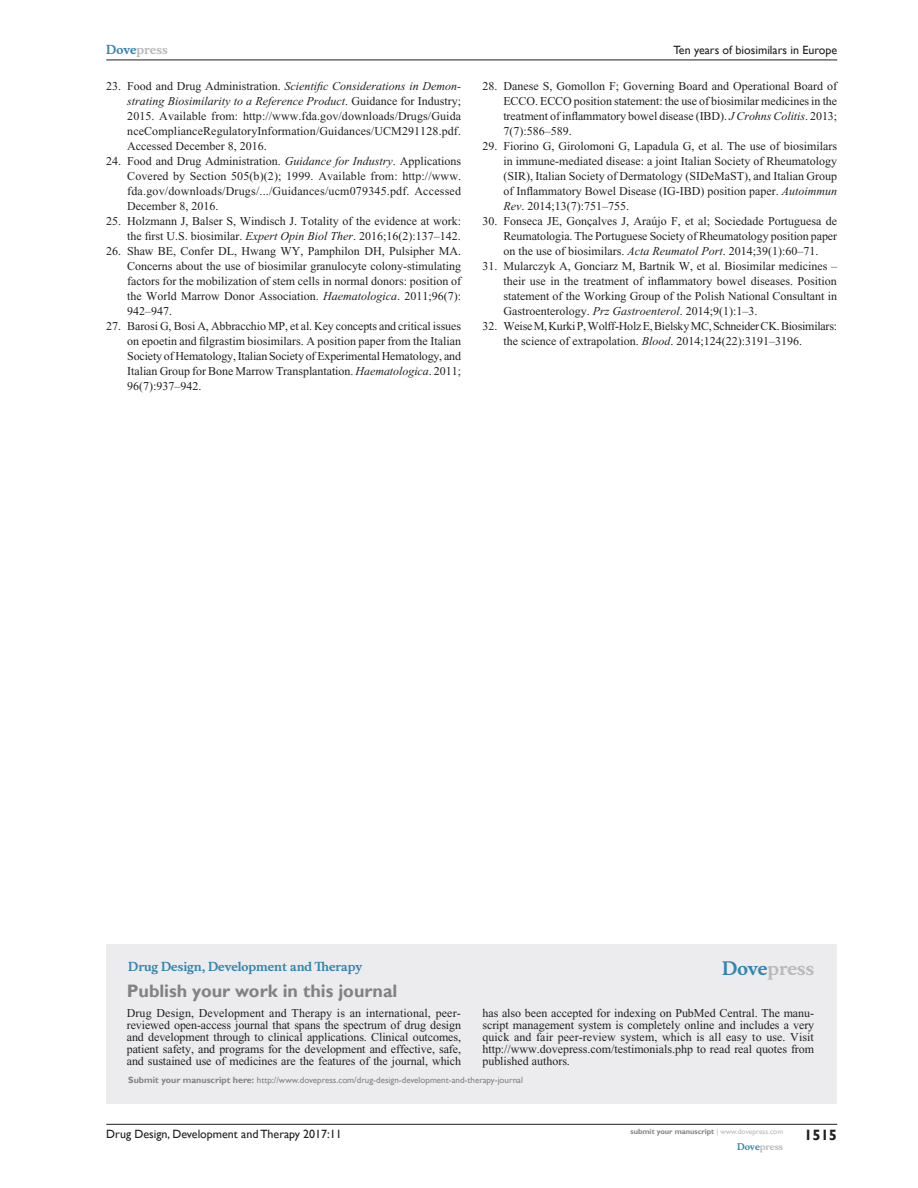
<style>
.page{position:relative;width:918px;height:1188px;background:#fff}
.page>*{position:absolute;margin:0;border:0;box-sizing:border-box;transform-origin:0 0}
.PromBx-H1{font:700 18px "Gill Sans";color:#808285}
.PromBx-Brand{font:700 18px "Musee";color:#b8b9bc}
.t1{font:700 15px "Gill Sans";color:#231f20}
.RefNL2{font:12px/15px "Times New Roman";color:#231f20;text-align:justify}
.PromBx-Tx{font:12px/12px "Times New Roman";letter-spacing:-.005em;color:#231f20;text-align:justify}
.RefNL2-2{font:12px/15px "Times New Roman";letter-spacing:-.02em;color:#231f20}
.t2{font:12px "Gill Sans";color:#231f20}
.PromBx-JrnlName{font:700 12px "Musee";color:#3485ae}
.t3{font:700 12px "Musee";color:#b8b9bc}
.PromBx-SubmitMssWebA{font:9px "Gill Sans";color:#808285}
.t4{font:700 9px "Musee";color:#b8b9bc}
.t5{font:700 7.5px "Gill Sans";color:#808285}
.s1{color:#3485ae}
.s2{font-style:italic}
.s3{font-weight:700}
.s4{font-weight:400;color:#b8b9bc}
</style>
<div class="page">
<div style="left:106px;top:944px;width:731px;height:159px;background:#ececee"></div>
<hr style="left:106px;top:1124px;width:731px;height:1px;background:#231f20">
<hr style="left:106px;top:60px;width:731px;height:1px;background:#231f20">
<p class="t3" style="left:106px;top:43px;width:63px"><span class="s1">Dove</span>press</p>
<p class="RefNL2" style="left:127px;top:79px;width:335px;text-indent:-21px">23. Food and Drug Administration. <span class="s2">Scientific Considerations in Demon&shy;strating Biosimilarity to a Reference Product</span>. Guidance for Industry; 2015. Available from: http://www.fda.gov/downloads/Drugs/Guida nceComplianceRegulatoryInformation/Guidances/UCM291128.pdf.<br>Accessed December 8, 2016.</p>
<p class="RefNL2" style="left:127px;top:154px;width:335px;text-indent:-21px">24. Food and Drug Administration. <span class="s2">Guidance for Industry</span>. Applications Covered by Section 505(b)(2); 1999. Available from: http://www. fda.gov/downloads/Drugs/.../Guidances/ucm079345.pdf. Accessed December 8, 2016.</p>
<p class="RefNL2" style="left:106px;top:214px;width:356px;text-align:right">25. Holzmann J, Balser S, Windisch J. Totality of the evidence at work: the first U.S. biosimilar. <span class="s2">Expert Opin Biol Ther</span>. 2016;16(2):137–142.</p>
<p class="RefNL2" style="left:127px;top:244px;width:335px;text-indent:-21px">26. Shaw BE, Confer DL, Hwang WY, Pamphilon DH, Pulsipher MA.<br>Concerns about the use of biosimilar granulocyte colony-stimulating factors for the mobilization of stem cells in normal donors: position of the World Marrow Donor Association. <span class="s2">Haematologica</span>. 2011;96(7):<br>942–947.</p>
<p class="RefNL2" style="left:127px;top:319px;width:335px;text-indent:-21px">27. Barosi G, Bosi A, Abbracchio MP, et al. Key concepts and critical issues on epoetin and filgrastim biosimilars. A position paper from the Italian Society of Hematology, Italian Society of Experimental Hematology, and Italian Group for Bone Marrow Transplantation. <span class="s2">Haematologica</span>. 2011; 96(7):937–942.</p>
<p class="t2" style="left:674px;top:43px;width:165px">Ten years of biosimilars in Europe</p>
<p class="RefNL2" style="left:503px;top:79px;width:335px;text-indent:-21px">28. Danese S, Gomollon F; Governing Board and Operational Board of ECCO. ECCO position statement: the use of biosimilar medicines in the treatment of inflammatory bowel disease (IBD). <span class="s2">J Crohns Colitis</span>. 2013; 7(7):586–589.</p>
<p class="RefNL2" style="left:503px;top:139px;width:335px;text-indent:-21px">29. Fiorino G, Girolomoni G, Lapadula G, et al. The use of biosimilars in immune-mediated disease: a joint Italian Society of Rheumatology (SIR), Italian Society of Dermatology (SIDeMaST), and Italian Group of Inflammatory Bowel Disease (IG-IBD) position paper. <span class="s2">Autoimmun Rev</span>. 2014;13(7):751–755.</p>
<p class="RefNL2" style="left:503px;top:214px;width:335px;text-indent:-21px">30. Fonseca JE, Gonçalves J, Araújo F, et al; Sociedade Portuguesa de Reumatologia. The Portuguese Society of Rheumatology position paper on the use of biosimilars. <span class="s2">Acta Reumatol Port</span>. 2014;39(1):60–71.</p>
<p class="RefNL2" style="left:503px;top:259px;width:335px;text-indent:-21px">31. Mularczyk A, Gonciarz M, Bartnik W, et al. Biosimilar medicines – their use in the treatment of inflammatory bowel diseases. Position statement of the Working Group of the Polish National Consultant in Gastroenterology. <span class="s2">Prz Gastroenterol</span>. 2014;9(1):1–3.</p>
<p class="RefNL2-2" style="left:503px;top:319px;width:335px;text-indent:-21px">32. Weise M, Kurki P, Wolff-Holz E, Bielsky MC, Schneider CK. Biosimilars: the science of extrapolation. <span class="s2">Blood</span>. 2014;124(22):3191–3196.</p>
<p class="PromBx-JrnlName" style="left:128px;top:959px;width:236px">Drug Design, Development and Therapy</p>
<p class="PromBx-H1" style="left:127px;top:980px;width:272px">Publish your work in this journal</p>
<p class="PromBx-Brand" style="left:722px;top:958px;width:94px"><span class="s1">Dove</span>press</p>
<p class="PromBx-Tx" style="left:127px;top:1007px;width:336px">Drug Design, Development and Therapy is an international, peer&shy;reviewed open-access journal that spans the spectrum of drug design and development through to clinical applications. Clinical outcomes, patient safety, and programs for the development and effective, safe, and sustained use of medicines are the features of the journal, which</p>
<p class="PromBx-Tx" style="left:482px;top:1007px;width:333px">has also been accepted for indexing on PubMed Central. The manu&shy;script management system is completely online and includes a very quick and fair peer-review system, which is all easy to use. Visit http://www.dovepress.com/testimonials.php to read real quotes from published authors.</p>
<p class="PromBx-SubmitMssWebA" style="left:128px;top:1075px;width:396px"><span class="s3">Submit your manuscript here:</span> http://www.dovepress.com/drug-design-development-and-therapy-journal</p>
<p class="t2" style="left:106px;top:1127px;width:237px">Drug Design, Development and Therapy 2017:11</p>
<p class="t5" style="left:631px;top:1127px;width:154px">submit your manuscript <span class="s4">| www.dovepress.com</span></p>
<p class="t4" style="left:737px;top:1141px;width:48px"><span class="s1">Dove</span>press</p>
<p class="t1" style="left:804px;top:1126px;width:35px">1515</p>
</div>
